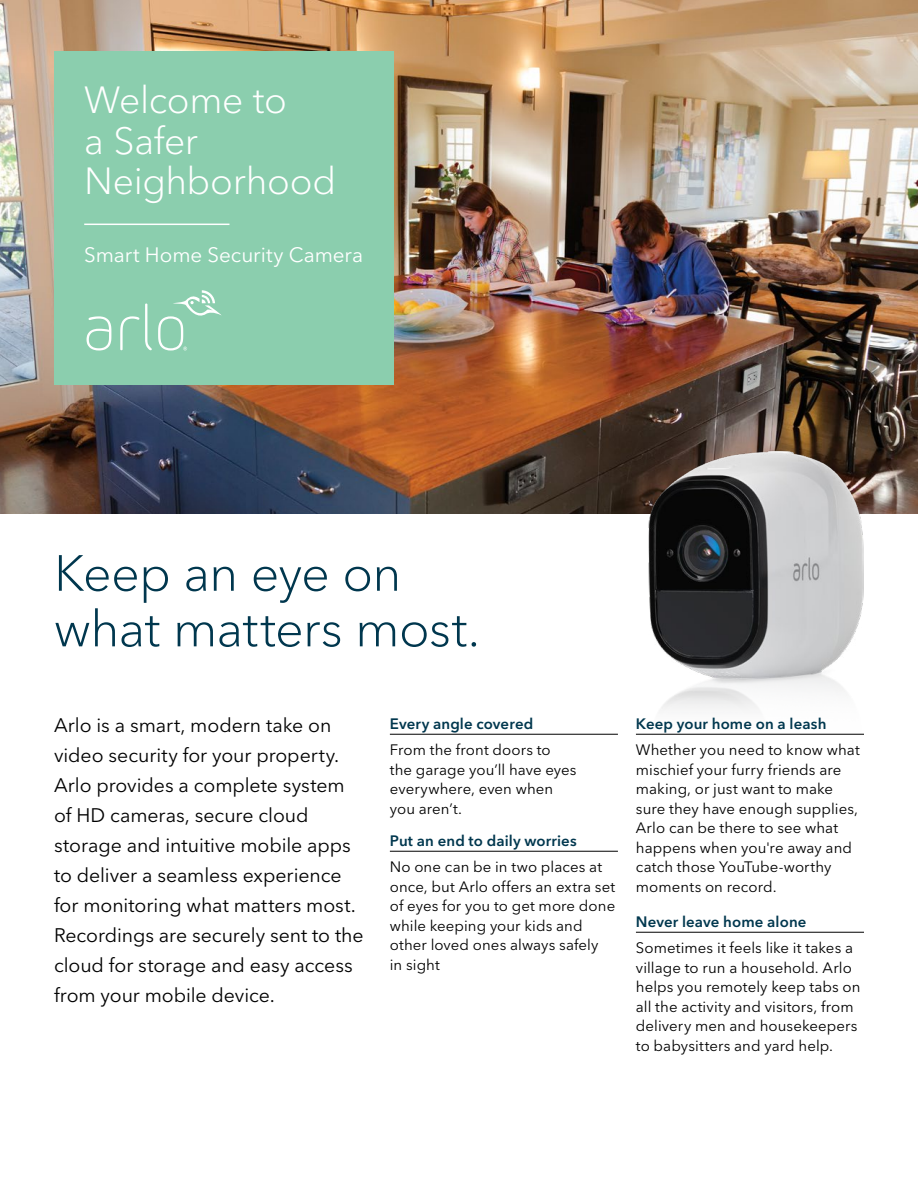
<style>
.page{position:relative;width:918px;height:1188px;background:#fff}
.page>*{position:absolute;margin:0;border:0;box-sizing:border-box;transform-origin:0 0}
.t1{font:300 50.4px/55.7px "Avenir Next LT Pro";letter-spacing:-.015em;color:#00374e}
.t2{font:300 37.5px/40.5px "Avenir Next LT Pro";letter-spacing:-.01em;color:#fff}
.t3{font:20.7px "Avenir Next LT Pro";letter-spacing:-.005em;color:#fff}
.t4{font:19.5px/30px "Avenir Next LT Pro";letter-spacing:-.005em;color:#000}
.t5{font:15px/19.5px "Avenir Next LT Pro";letter-spacing:.005em;color:#000}
.t6{font:600 15px "Avenir Next LT Pro";letter-spacing:.01em;color:#00374e}
</style>
<div class="page">
<img style="left:0;top:0;width:918px;height:514px">
<img style="left:649px;top:450px;width:215px;height:284px">
<hr style="left:390px;top:734px;width:228px;height:1px;background:#000">
<hr style="left:390px;top:851px;width:228px;height:1px;background:#000">
<hr style="left:636px;top:734px;width:228px;height:1px;background:#000">
<hr style="left:636px;top:932px;width:228px;height:1px;background:#000">
<div style="left:54px;top:51px;width:339px;height:333px;background:#8bceae"></div>
<svg style="left:87px;top:316px;width:24px;height:35px"></svg>
<svg style="left:120px;top:316px;width:19px;height:34px"></svg>
<svg style="left:145px;top:304px;width:7px;height:46px"></svg>
<svg style="left:158px;top:290px;width:64px;height:61px"></svg>
<hr style="left:84px;top:224px;width:145px;height:1px;background:#fff">
<h2 class="t2" style="left:84px;top:80px;width:253px">Welcome to<br>a Safer<br>Neighborhood</h2>
<h3 class="t3" style="left:84px;top:242px;width:281px">Smart Home Security Camera</h3>
<h1 class="t1" style="left:54px;top:545px;width:428px">Keep an eye on what matters most.</h1>
<p class="t4" style="left:54px;top:710px;width:311px">Arlo is a smart, modern take on video security for your property.<br>Arlo provides a complete system of HD cameras, secure cloud storage and intuitive mobile apps to deliver a seamless experience for monitoring what matters most.<br>Recordings are securely sent to the cloud for storage and easy access from your mobile device.</p>
<p class="t6" style="left:390px;top:715px;width:145px">Every angle covered</p>
<p class="t5" style="left:390px;top:740px;width:188px">From the front doors to the garage you’ll have eyes everywhere, even when you aren’t.</p>
<p class="t6" style="left:390px;top:832px;width:188px">Put an end to daily worries</p>
<p class="t5" style="left:390px;top:857px;width:227px">No one can be in two places at once, but Arlo offers an extra set of eyes for you to get more done while keeping your kids and other loved ones always safely<br>in sight</p>
<p class="t6" style="left:636px;top:715px;width:192px">Keep your home on a leash</p>
<p class="t5" style="left:636px;top:740px;width:225px">Whether you need to know what mischief your furry friends are making, or just want to make sure they have enough supplies,<br>Arlo can be there to see what happens when you're away and catch those YouTube-worthy moments on record.</p>
<p class="t6" style="left:636px;top:913px;width:172px">Never leave home alone</p>
<p class="t5" style="left:636px;top:938px;width:226px">Sometimes it feels like it takes a village to run a household. Arlo helps you remotely keep tabs on all the activity and visitors, from delivery men and housekeepers to babysitters and yard help.</p>
</div>
